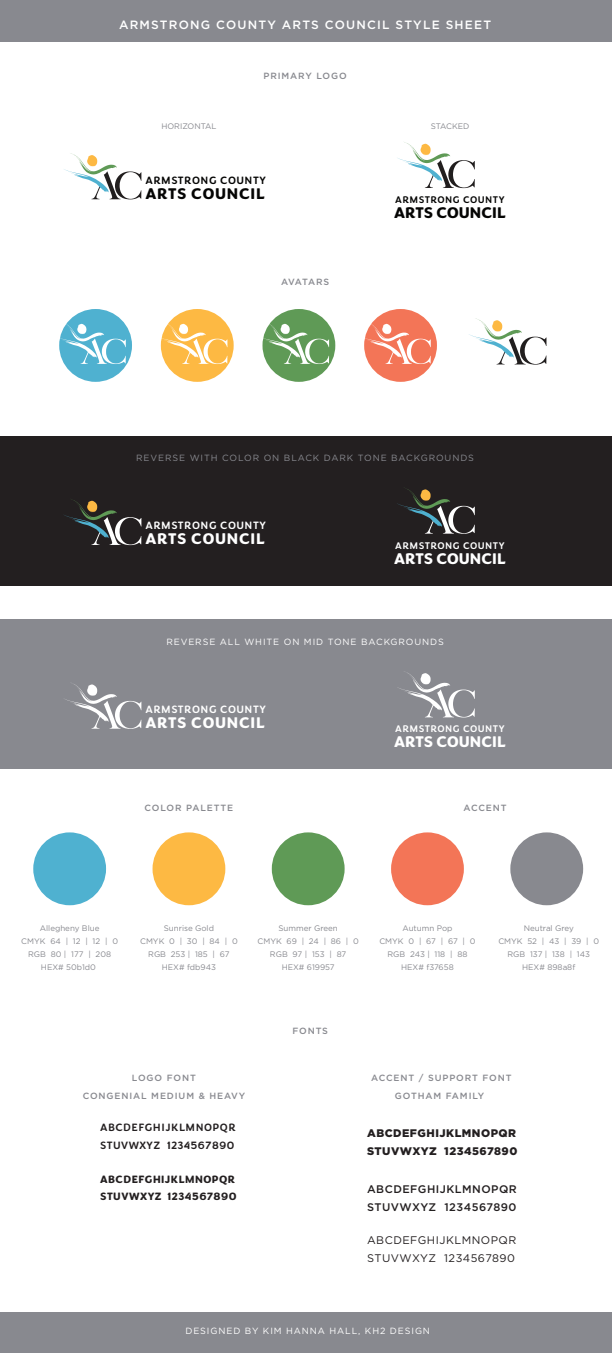
<style>
.page{position:relative;width:612px;height:1353px;background:#fff}
.page>*{position:absolute;margin:0;border:0;box-sizing:border-box;transform-origin:0 0}
.t1{font:800 16px "Congenial";letter-spacing:.01em;color:#fff}
.t2{font:800 16px "Congenial";letter-spacing:.045em;color:#fff}
.t3{font:800 16px "Congenial";letter-spacing:.01em;color:#050504}
.t4{font:800 16px "Congenial";letter-spacing:.045em;color:#050504}
.t5{font:500 12px "Gotham";letter-spacing:.1em;color:#fff}
.t6{font:500 11px/17.7px "Congenial";letter-spacing:.045em;color:#231f20}
.t7{font:800 11px/17.7px "Congenial";letter-spacing:.045em;color:#231f20}
.t8{font:500 11px/17.7px "Gotham";letter-spacing:.045em;color:#231f20}
.t9{font:900 11px/17.7px "Gotham";letter-spacing:.045em;color:#231f20}
.t10{font:11px/17.7px "Gotham";letter-spacing:.045em;color:#231f20}
.t11{font:500 11px "Congenial";letter-spacing:.045em;color:#fff}
.t12{font:500 11px "Congenial";letter-spacing:.045em;color:#050504}
.t13{font:500 10px "Congenial";letter-spacing:.045em;color:#fff}
.t14{font:500 10px "Congenial";letter-spacing:.045em;color:#050504}
.t15{font:500 9px/18px "Gotham";letter-spacing:.1em;color:#88898f;text-align:center}
.t16{font:9px "Gotham";letter-spacing:.1em;color:#fff}
.t17{font:9px "Gotham";letter-spacing:.1em;color:#88898f}
.t18{font:500 9px "Gotham";letter-spacing:.01em;color:#88898f}
.t19{font:8px/13px "Gotham";color:#88898f;text-align:center}
</style>
<div class="page">
<div style="left:0;top:437px;width:612px;height:149px;background:#231f20"></div>
<div style="left:0;top:619px;width:612px;height:149px;background:#88898f"></div>
<div style="left:0;top:0;width:612px;height:41px;background:#88898f"></div>
<div style="left:59px;top:309px;width:73px;height:73px;background:#4fb1d0;border-radius:50%"></div>
<svg style="left:59px;top:322px;width:67px;height:42px"></svg>
<div style="left:161px;top:309px;width:73px;height:73px;background:#fdb943;border-radius:50%"></div>
<svg style="left:160px;top:322px;width:67px;height:42px"></svg>
<div style="left:263px;top:309px;width:72px;height:73px;background:#5f9a56;border-radius:50%"></div>
<svg style="left:262px;top:322px;width:67px;height:42px"></svg>
<div style="left:364px;top:309px;width:73px;height:73px;background:#f37557;border-radius:50%"></div>
<div style="left:33px;top:832px;width:73px;height:73px;background:#4fb1d0;border-radius:50%"></div>
<div style="left:153px;top:832px;width:72px;height:73px;background:#fdb943;border-radius:50%"></div>
<div style="left:272px;top:832px;width:73px;height:73px;background:#5f9a56;border-radius:50%"></div>
<div style="left:391px;top:832px;width:73px;height:73px;background:#f37557;border-radius:50%"></div>
<div style="left:510px;top:832px;width:73px;height:73px;background:#88898f;border-radius:50%"></div>
<svg style="left:364px;top:322px;width:67px;height:42px"></svg>
<svg style="left:398px;top:142px;width:77px;height:46px"></svg>
<svg style="left:469px;top:318px;width:77px;height:47px"></svg>
<svg style="left:64px;top:153px;width:77px;height:46px"></svg>
<svg style="left:397px;top:487px;width:78px;height:47px"></svg>
<svg style="left:64px;top:499px;width:77px;height:46px"></svg>
<svg style="left:397px;top:671px;width:78px;height:46px"></svg>
<svg style="left:65px;top:684px;width:76px;height:45px"></svg>
<div style="left:0;top:1312px;width:612px;height:41px;background:#88898f"></div>
<h2 class="t5" style="left:119px;top:17px;width:374px">ARMSTRONG COUNTY ARTS COUNCIL STYLE SHEET</h2>
<p class="t15" style="left:264px;top:67px;width:85px">PRIMARY LOGO</p>
<p class="t19" style="left:161px;top:119px;width:57px">HORIZONTAL</p>
<p class="t19" style="left:431px;top:119px;width:40px">STACKED</p>
<h3 class="t12" style="left:145px;top:173px;width:122px">ARMSTRONG COUNTY</h3>
<h1 class="t4" style="left:145px;top:183px;width:121px">ARTS COUNCIL</h1>
<p class="t18" style="left:281px;top:276px;width:50px">AVATARS</p>
<p class="t14" style="left:395px;top:193px;width:111px">ARMSTRONG COUNTY</p>
<h1 class="t3" style="left:394px;top:202px;width:113px">ARTS COUNCIL</h1>
<p class="t17" style="left:136px;top:452px;width:339px">REVERSE WITH COLOR ON BLACK DARK TONE BACKGROUNDS</p>
<h3 class="t11" style="left:145px;top:519px;width:122px">ARMSTRONG COUNTY</h3>
<h1 class="t2" style="left:145px;top:529px;width:121px">ARTS COUNCIL</h1>
<p class="t13" style="left:395px;top:539px;width:111px">ARMSTRONG COUNTY</p>
<h1 class="t1" style="left:394px;top:548px;width:113px">ARTS COUNCIL</h1>
<p class="t16" style="left:166px;top:636px;width:279px">REVERSE ALL WHITE ON MID TONE BACKGROUNDS</p>
<h3 class="t11" style="left:145px;top:703px;width:122px">ARMSTRONG COUNTY</h3>
<h1 class="t2" style="left:145px;top:712px;width:121px">ARTS COUNCIL</h1>
<p class="t15" style="left:145px;top:799px;width:90px">COLOR PALETTE</p>
<p class="t13" style="left:395px;top:723px;width:111px">ARMSTRONG COUNTY</p>
<h1 class="t1" style="left:394px;top:731px;width:113px">ARTS COUNCIL</h1>
<p class="t15" style="left:463px;top:799px;width:45px">ACCENT</p>
<p class="t19" style="left:21px;top:921px;width:98px">Allegheny Blue<br>CMYK 64 | 12 | 12 | 0<br>RGB 80 | 177 | 208<br>HEX# 50b1d0</p>
<p class="t19" style="left:140px;top:921px;width:99px">Sunrise Gold<br>CMYK 0 | 30 | 84 | 0<br>RGB 253 | 185 | 67<br>HEX# fdb943</p>
<p class="t19" style="left:258px;top:921px;width:103px">Summer Green<br>CMYK 69 | 24 | 86 | 0<br>RGB 97 | 153 | 87<br>HEX# 619957</p>
<p class="t19" style="left:379px;top:921px;width:98px">Autumn Pop<br>CMYK 0 | 67 | 67 | 0<br>RGB 243 | 118 | 88<br>HEX# f37658</p>
<p class="t19" style="left:498px;top:921px;width:102px">Neutral Grey<br>CMYK 52 | 43 | 39 | 0<br>RGB 137 | 138 | 143<br>HEX# 898a8f</p>
<p class="t15" style="left:83px;top:1069px;width:164px">LOGO FONT<br>CONGENIAL MEDIUM &amp; HEAVY</p>
<h3 class="t6" style="left:100px;top:1119px;width:137px">ABCDEFGHIJKLMNOPQR<br>STUVWXYZ 1234567890</h3>
<h3 class="t7" style="left:100px;top:1170px;width:138px">ABCDEFGHIJKLMNOPQR<br>STUVWXYZ 1234567890</h3>
<p class="t15" style="left:292px;top:1022px;width:37px">FONTS</p>
<p class="t15" style="left:371px;top:1069px;width:142px">ACCENT / SUPPORT FONT<br>GOTHAM FAMILY</p>
<h3 class="t9" style="left:367px;top:1124px;width:152px">ABCDEFGHIJKLMNOPQR<br>STUVWXYZ 1234567890</h3>
<h3 class="t8" style="left:367px;top:1180px;width:151px">ABCDEFGHIJKLMNOPQR<br>STUVWXYZ 1234567890</h3>
<h3 class="t10" style="left:367px;top:1231px;width:151px">ABCDEFGHIJKLMNOPQR<br>STUVWXYZ 1234567890</h3>
<p class="t16" style="left:185px;top:1325px;width:246px">DESIGNED BY KIM HANNA HALL, KH2 DESIGN</p>
</div>
